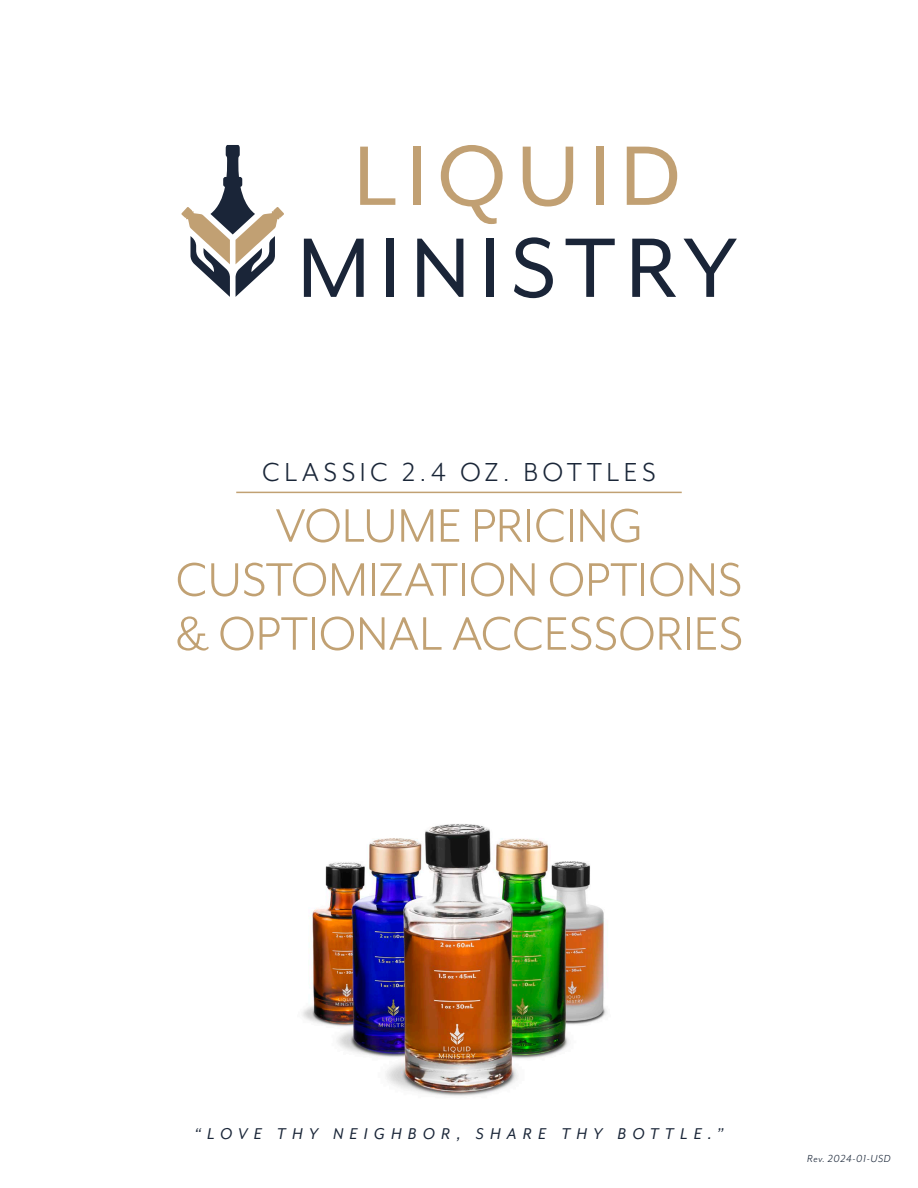
<style>
.page{position:relative;width:918px;height:1188px;background:#fff}
.page>*{position:absolute;margin:0;border:0;box-sizing:border-box;transform-origin:0 0}
.t1{font:54px "Mr Eaves Mod OT";color:#c1a173}
.t2{font:30px "Mr Eaves Mod OT";letter-spacing:.15em;color:#1a2638}
.t3{font:italic 18px "Mr Eaves Mod OT";letter-spacing:.34em;color:#1a2638}
.t4{font:italic 11.7px "Mr Eaves Mod OT";letter-spacing:.05em;color:#1a2638}
</style>
<div class="page">
<svg style="left:181px;top:145px;width:103px;height:152px"></svg>
<svg style="left:360px;top:147px;width:35px;height:58px"></svg>
<div style="left:413px;top:147px;width:8px;height:58px;background:#c1a073"></div>
<svg style="left:441px;top:145px;width:62px;height:79px"></svg>
<svg style="left:523px;top:147px;width:50px;height:60px"></svg>
<div style="left:596px;top:147px;width:8px;height:58px;background:#c1a073"></div>
<svg style="left:627px;top:147px;width:50px;height:58px"></svg>
<svg style="left:304px;top:239px;width:60px;height:58px"></svg>
<div style="left:387px;top:239px;width:7px;height:58px;background:#1a2538"></div>
<svg style="left:417px;top:239px;width:46px;height:58px"></svg>
<div style="left:486px;top:239px;width:8px;height:58px;background:#1a2538"></div>
<svg style="left:514px;top:237px;width:39px;height:61px"></svg>
<svg style="left:566px;top:239px;width:49px;height:58px"></svg>
<svg style="left:632px;top:239px;width:44px;height:58px"></svg>
<svg style="left:684px;top:239px;width:53px;height:58px"></svg>
<img style="left:302px;top:824px;width:305px;height:272px">
<hr style="left:236px;top:492px;width:446px;height:1px;background:#c1a173">
<p class="t2" style="left:262px;top:456px;width:395px">CLASSIC 2.4 OZ. BOTTLES</p>
<p class="t1" style="left:275px;top:496px;width:370px">VOLUME PRICING</p>
<p class="t1" style="left:176px;top:550px;width:568px">CUSTOMIZATION OPTIONS</p>
<p class="t1" style="left:175px;top:604px;width:570px">&amp; OPTIONAL ACCESSORIES</p>
<p class="t3" style="left:194px;top:1124px;width:531px">“LOVE THY NEIGHBOR, SHARE THY BOTTLE.”</p>
<p class="t4" style="left:807px;top:1152px;width:85px">Rev. 2024-01-USD</p>
</div>
